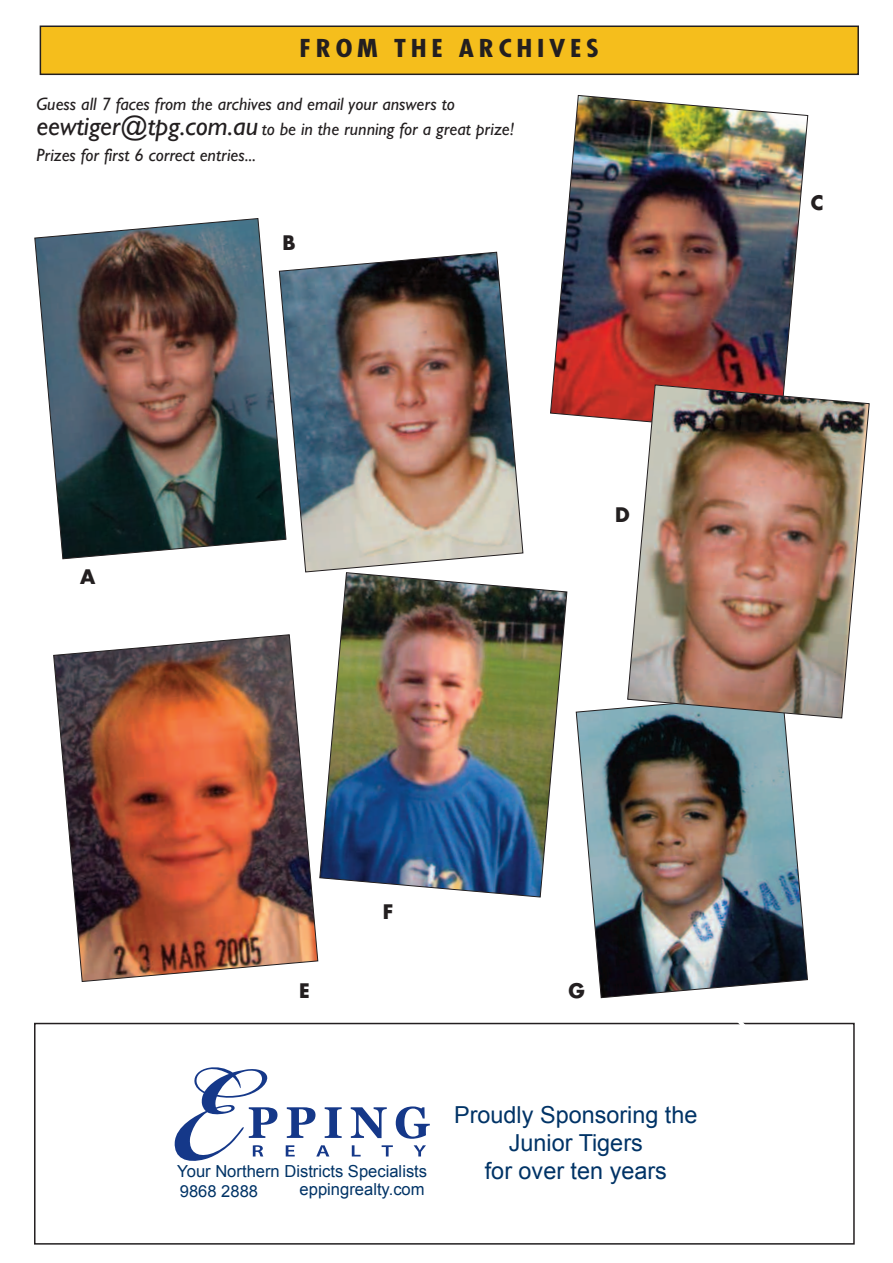
<style>
.page{position:relative;width:893px;height:1263px;background:#fff}
.page>*{position:absolute;margin:0;border:0;box-sizing:border-box;transform-origin:0 0}
.t1{font:700 condensed 24px "Futura";letter-spacing:.165em;color:#231f20;scale:1.2 1}
.t2{font:23.4px/28px "Arial";color:#036;text-align:center}
.t3{font:700 19.5px "Futura";color:#231f20}
.t4{font:italic 18px/25.5px "Gill Sans";color:#231f20}
.t5{font:16.65px/20px "Arial";color:#036}
.s1{font-size:27px}
</style>
<div class="page">
<div style="left:34px;top:1023px;width:821px;height:221px;border:2px solid #231f20"></div>
<svg style="left:713px;top:1022px;width:107px;height:4px"></svg>
<div style="left:40px;top:26px;width:818px;height:48px;background:#f5be1c"></div>
<div style="left:40px;top:26px;width:819px;height:49px;border:2px solid #231f20"></div>
<img style="left:53px;top:634px;width:265px;height:348px">
<img style="left:576px;top:707px;width:232px;height:291px">
<img style="left:550px;top:95px;width:258px;height:326px">
<img style="left:319px;top:572px;width:248px;height:325px">
<img style="left:627px;top:385px;width:243px;height:333px">
<svg style="left:287px;top:1107px;width:28px;height:31px"></svg>
<svg style="left:325px;top:1107px;width:17px;height:31px"></svg>
<svg style="left:351px;top:1107px;width:36px;height:31px"></svg>
<svg style="left:396px;top:1106px;width:34px;height:33px"></svg>
<svg style="left:286px;top:1145px;width:9px;height:11px"></svg>
<svg style="left:316px;top:1145px;width:13px;height:11px"></svg>
<svg style="left:352px;top:1145px;width:9px;height:11px"></svg>
<svg style="left:382px;top:1145px;width:11px;height:11px"></svg>
<svg style="left:414px;top:1145px;width:12px;height:11px"></svg>
<svg style="left:175px;top:1067px;width:102px;height:94px"></svg>
<img style="left:286px;top:252px;width:237px;height:320px">
<img style="left:34px;top:218px;width:252px;height:341px">
<h1 class="t1" style="left:300px;top:33px;width:251px">FROM THE ARCHIVES</h1>
<p class="t4" style="left:36px;top:93px;width:479px">Guess all 7 faces from the archives and email your answers to <span class="s1">eewtiger@tpg.com.au</span> to be in the running for a great prize!<br>Prizes for first 6 correct entries...</p>
<p class="t3" style="left:282px;top:229px;width:15px">B</p>
<p class="t3" style="left:80px;top:563px;width:17px">A</p>
<p class="t3" style="left:615px;top:501px;width:16px">D</p>
<p class="t3" style="left:811px;top:189px;width:14px">C</p>
<p class="t3" style="left:299px;top:977px;width:12px">E</p>
<p class="t3" style="left:383px;top:898px;width:12px">F</p>
<p class="t3" style="left:569px;top:977px;width:18px">G</p>
<p class="t5" style="left:177px;top:1162px;width:251px">Your Northern Districts Specialists<br>9868 2888</p>
<p class="t5" style="left:300px;top:1180px;width:127px">eppingrealty.com</p>
<p class="t2" style="left:454px;top:1101px;width:245px">Proudly Sponsoring the<br>Junior Tigers<br>for over ten years</p>
</div>
